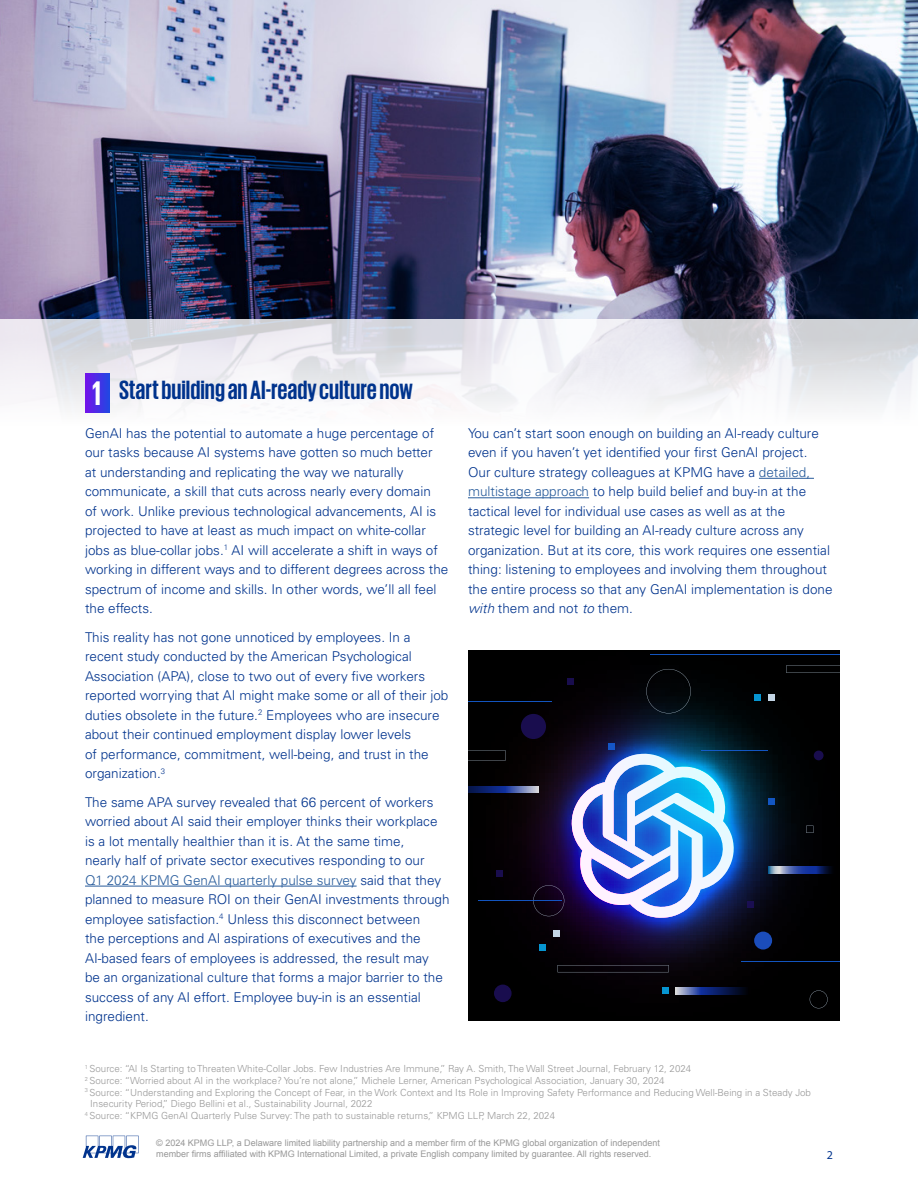
<style>
.page{position:relative;width:918px;height:1188px;background:#fff}
.page>*{position:absolute;margin:0;border:0;box-sizing:border-box;transform-origin:0 0}
.t1{font:700 34.8px "KPMG";color:#fff}
.t2{font:700 27px "KPMG";color:#00338d}
.t3{font:300 13.5px/19.5px "Univers LT Std";color:#00338d}
.t4{font:12px "Myriad Pro";color:#00338d}
.t5{font:300 9.75px "Univers LT Std";color:#989898}
.t6{font:9px/10.8px "Arial";color:#989898}
.s1{color:#275b9b}
.s2{font-style:italic}
</style>
<div class="page">
<img style="left:0;top:319px;width:918px;height:94px">
<svg style="left:83px;top:1136px;width:56px;height:22px"></svg>
<img style="left:0;top:0;width:918px;height:319px">
<hr style="left:85px;top:886px;width:272px;height:1px;background:#275b9b">
<hr style="left:759px;top:478px;width:55px;height:1px;background:#275b9b">
<hr style="left:468px;top:497px;width:121px;height:1px;background:#275b9b">
<div style="left:85px;top:373px;width:24px;height:39px;background:linear-gradient(to right,#7312ea,#2743e3)"></div>
<svg style="left:468px;top:651px;width:372px;height:370px;background:#192338"></svg>
<svg style="left:468px;top:786px;width:71px;height:7px"></svg>
<svg style="left:676px;top:987px;width:72px;height:7px"></svg>
<svg style="left:768px;top:867px;width:68px;height:7px"></svg>
<svg style="left:558px;top:965px;width:111px;height:7px"></svg>
<svg style="left:786px;top:666px;width:54px;height:7px"></svg>
<div style="left:608px;top:743px;width:7px;height:7px;background:#1556c6"></div>
<div style="left:768px;top:798px;width:7px;height:7px;background:#1356c2"></div>
<div style="left:754px;top:694px;width:7px;height:7px;background:#0695d1"></div>
<div style="left:539px;top:944px;width:7px;height:7px;background:#0695d1"></div>
<div style="left:496px;top:870px;width:7px;height:7px;background:#190d4e"></div>
<div style="left:662px;top:987px;width:7px;height:7px;background:#0695d1"></div>
<div style="left:768px;top:694px;width:7px;height:7px;background:#c3d5e5"></div>
<div style="left:567px;top:678px;width:7px;height:7px;background:#190d4e"></div>
<div style="left:747px;top:901px;width:7px;height:7px;background:#1c0f57"></div>
<div style="left:553px;top:930px;width:7px;height:7px;background:#c4d5e5"></div>
<svg style="left:806px;top:826px;width:7px;height:7px"></svg>
<svg style="left:646px;top:669px;width:45px;height:44px;background:#060a0e"></svg>
<svg style="left:533px;top:885px;width:31px;height:31px"></svg>
<svg style="left:810px;top:990px;width:18px;height:18px"></svg>
<div style="left:494px;top:985px;width:18px;height:17px;background:#190d4e;border-radius:50%"></div>
<div style="left:754px;top:932px;width:18px;height:18px;background:#1b4dbb;border-radius:50%"></div>
<div style="left:521px;top:714px;width:25px;height:25px;background:#190d4e;border-radius:50%"></div>
<div style="left:814px;top:751px;width:10px;height:9px;background:#190d4e;border-radius:50%"></div>
<svg style="left:468px;top:750px;width:38px;height:11px"></svg>
<hr style="left:468px;top:701px;width:84px;height:1px;background:#155ed5">
<hr style="left:701px;top:750px;width:67px;height:1px;background:#155ed5">
<hr style="left:478px;top:901px;width:84px;height:1px;background:#155ed5">
<hr style="left:650px;top:654px;width:190px;height:1px;background:#155ed5">
<hr style="left:741px;top:961px;width:99px;height:1px;background:#155ed5">
<h2 class="t2" style="left:119px;top:376px;width:295px">Start building an AI-ready culture now</h2>
<p class="t3" style="left:85px;top:423px;width:365px">GenAI has the potential to automate a huge percentage of our tasks because AI systems have gotten so much better<br>at understanding and replicating the way we naturally communicate, a skill that cuts across nearly every domain<br>of work. Unlike previous technological advancements, AI is projected to have at least as much impact on white-collar jobs as blue-collar jobs.<sup>1</sup> AI will accelerate a shift in ways of working in different ways and to different degrees across the spectrum of income and skills. In other words, we’ll all feel the effects.</p>
<p class="t3" style="left:85px;top:627px;width:365px">This reality has not gone unnoticed by employees. In a recent study conducted by the American Psychological Association (APA), close to two out of every five workers reported worrying that AI might make some or all of their job duties obsolete in the future.<sup>2</sup> Employees who are insecure about their continued employment display lower levels<br>of performance, commitment, well-being, and trust in the organization.<sup>3</sup></p>
<p class="t3" style="left:85px;top:792px;width:366px">The same APA survey revealed that 66 percent of workers worried about AI said their employer thinks their workplace is a lot mentally healthier than it is. At the same time,<br>nearly half of private sector executives responding to our<br><span class="s1">Q1 2024 KPMG GenAI quarterly pulse survey</span> said that they planned to measure ROI on their GenAI investments through employee satisfaction.<sup>4</sup> Unless this disconnect between<br>the perceptions and AI aspirations of executives and the AI-based fears of employees is addressed, the result may<br>be an organizational culture that forms a major barrier to the success of any AI effort. Employee buy-in is an essential ingredient.</p>
<h1 class="t1" style="left:92px;top:376px;width:11px">1</h1>
<p class="t3" style="left:468px;top:423px;width:366px">You can’t start soon enough on building an AI-ready culture even if you haven’t yet identified your first GenAI project.<br>Our culture strategy colleagues at KPMG have a <span class="s1">detailed, multistage approach</span> to help build belief and buy-in at the tactical level for individual use cases as well as at the strategic level for building an AI-ready culture across any organization. But at its core, this work requires one essential thing: listening to employees and involving them throughout the entire process so that any GenAI implementation is done <span class="s2">with</span> them and not <span class="s2">to</span> them.</p>
<p class="t5" style="left:85px;top:1063px;width:608px"><sup>1</sup> Source: “AI Is Starting to Threaten White-Collar Jobs. Few Industries Are Immune,” Ray A. Smith, The Wall Street Journal, February 12, 2024</p>
<p class="t5" style="left:85px;top:1075px;width:581px"><sup>2</sup> Source: “Worried about AI in the workplace? You’re not alone,” Michele Lerner, American Psychological Association, January 30, 2024</p>
<p class="t5" style="left:85px;top:1086px;width:728px"><sup>3</sup> Source: “Understanding and Exploring the Concept of Fear, in the Work Context and Its Role in Improving Safety Performance and Reducing Well-Being in a Steady Job</p>
<p class="t5" style="left:90px;top:1098px;width:284px">Insecurity Period,” Diego Bellini et al., Sustainability Journal, 2022</p>
<p class="t5" style="left:85px;top:1110px;width:472px"><sup>4</sup> Source: “KPMG GenAI Quarterly Pulse Survey: The path to sustainable returns,” KPMG LLP, March 22, 2024</p>
<p class="t6" style="left:156px;top:1138px;width:505px">© 2024 KPMG LLP, a Delaware limited liability partnership and a member firm of the KPMG global organization of independent member firms affiliated with KPMG International Limited, a private English company limited by guarantee. All rights reserved.</p>
<p class="t4" style="left:827px;top:1147px;width:8px">2</p>
</div>
